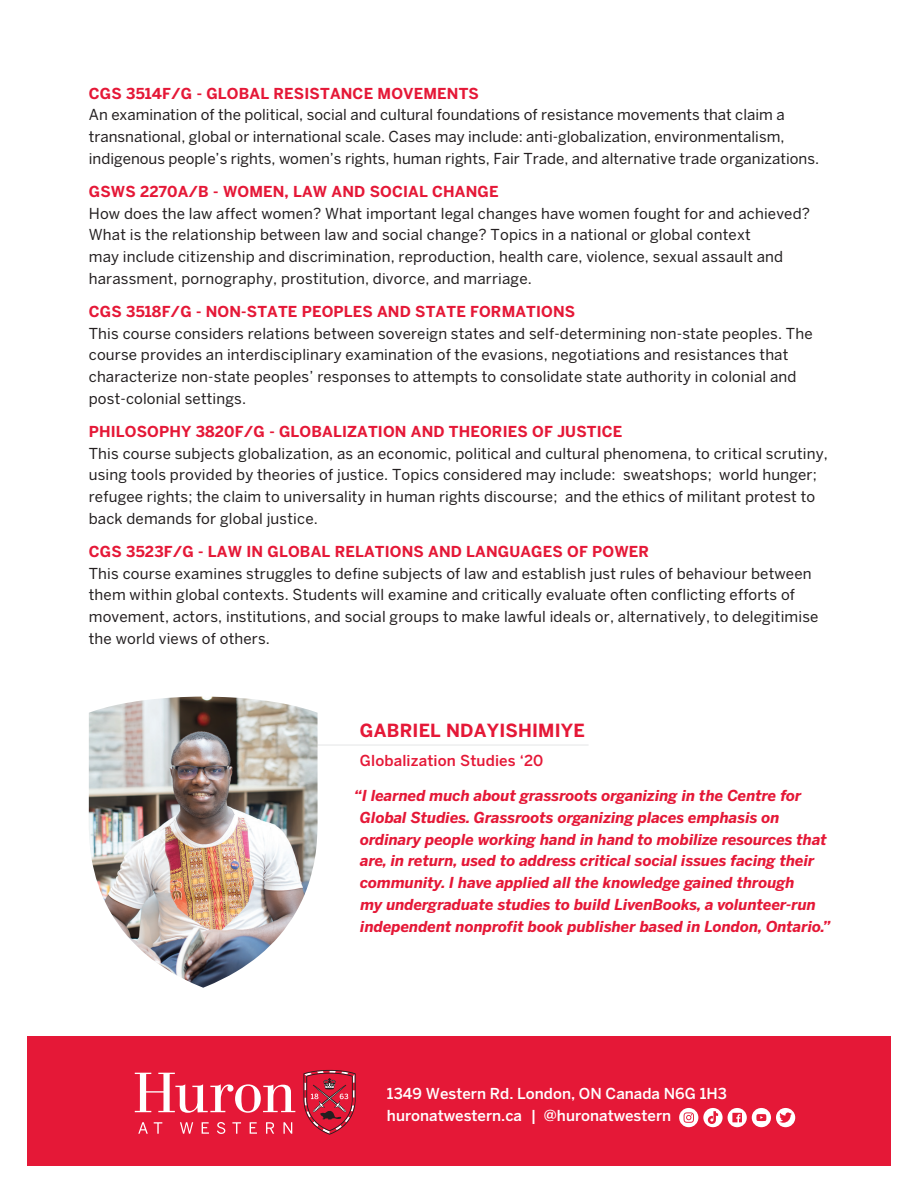
<style>
.page{position:relative;width:918px;height:1188px;background:#fff}
.page>*{position:absolute;margin:0;border:0;box-sizing:border-box;transform-origin:0 0}
.t1{font:700 18px "Benton Sans";letter-spacing:.01em;color:#e51837}
.t2{font:15px/21.8px "Benton Sans";letter-spacing:.01em;color:#231f20}
.t3{font:italic 700 15px/21.8px "Benton Sans";color:#e51837}
.t4{font:700 15px "Benton Sans";letter-spacing:.01em;color:#e51837}
.t5{font:500 15px/21.8px "Benton Sans";color:#fff}
.t6{font:500 15px "Benton Sans";letter-spacing:.01em;color:#e51837}
</style>
<div class="page">
<div style="left:27px;top:1036px;width:864px;height:129px;background:#e51837"></div>
<svg style="left:679px;top:1108px;width:116px;height:19px"></svg>
<svg style="left:135px;top:1073px;width:160px;height:40px"></svg>
<svg style="left:303px;top:1070px;width:53px;height:65px"></svg>
<svg style="left:138px;top:1122px;width:10px;height:12px"></svg>
<svg style="left:154px;top:1122px;width:8px;height:12px"></svg>
<svg style="left:180px;top:1122px;width:13px;height:12px"></svg>
<svg style="left:202px;top:1122px;width:7px;height:12px"></svg>
<svg style="left:217px;top:1122px;width:8px;height:12px"></svg>
<svg style="left:232px;top:1122px;width:9px;height:12px"></svg>
<svg style="left:250px;top:1122px;width:7px;height:12px"></svg>
<svg style="left:266px;top:1122px;width:8px;height:12px"></svg>
<svg style="left:284px;top:1122px;width:8px;height:12px"></svg>
<hr style="left:318px;top:744px;width:271px;height:2px;background:#b7b8bb">
<img style="left:89px;top:697px;width:229px;height:291px">
<p class="t4" style="left:89px;top:84px;width:392px">CGS 3514F/G - GLOBAL RESISTANCE MOVEMENTS</p>
<p class="t2" style="left:89px;top:104px;width:732px">An examination of the political, social and cultural foundations of resistance movements that claim a transnational, global or international scale. Cases may include: anti-globalization, environmentalism, indigenous people’s rights, women’s rights, human rights, Fair Trade, and alternative trade organizations.</p>
<p class="t4" style="left:89px;top:182px;width:411px">GSWS 2270A/B - WOMEN, LAW AND SOCIAL CHANGE</p>
<p class="t2" style="left:89px;top:202px;width:723px">How does the law affect women? What important legal changes have women fought for and achieved?<br>What is the relationship between law and social change? Topics in a national or global context<br>may include citizenship and discrimination, reproduction, health care, violence, sexual assault and harassment, pornography, prostitution, divorce, and marriage.</p>
<p class="t4" style="left:89px;top:302px;width:488px">CGS 3518F/G - NON-STATE PEOPLES AND STATE FORMATIONS</p>
<p class="t2" style="left:89px;top:322px;width:725px">This course considers relations between sovereign states and self-determining non-state peoples. The course provides an interdisciplinary examination of the evasions, negotiations and resistances that characterize non-state peoples’ responses to attempts to consolidate state authority in colonial and post-colonial settings.</p>
<p class="t4" style="left:89px;top:422px;width:535px">PHILOSOPHY 3820F/G - GLOBALIZATION AND THEORIES OF JUSTICE</p>
<p class="t2" style="left:89px;top:442px;width:741px">This course subjects globalization, as an economic, political and cultural phenomena, to critical scrutiny, using tools provided by theories of justice. Topics considered may include: sweatshops; world hunger; refugee rights; the claim to universality in human rights discourse; and the ethics of militant protest to back demands for global justice.</p>
<p class="t4" style="left:89px;top:542px;width:562px">CGS 3523F/G - LAW IN GLOBAL RELATIONS AND LANGUAGES OF POWER</p>
<p class="t2" style="left:89px;top:562px;width:731px">This course examines struggles to define subjects of law and establish just rules of behaviour between them within global contexts. Students will examine and critically evaluate often conflicting efforts of movement, actors, institutions, and social groups to make lawful ideals or, alternatively, to delegitimise the world views of others.</p>
<p class="t1" style="left:360px;top:720px;width:227px">GABRIEL NDAYISHIMIYE</p>
<p class="t6" style="left:360px;top:752px;width:185px">Globalization Studies ‘20</p>
<p class="t3" style="left:360px;top:785px;width:472px;text-indent:-6px">“I learned much about grassroots organizing in the Centre for Global Studies. Grassroots organizing places emphasis on ordinary people working hand in hand to mobilize resources that are, in return, used to address critical social issues facing their community. I have applied all the knowledge gained through<br>my undergraduate studies to build LivenBooks, a volunteer-run independent nonprofit book publisher based in London, Ontario.”</p>
<p class="t5" style="left:387px;top:1083px;width:341px">1349 Western Rd. London, ON Canada N6G 1H3 huronatwestern.ca | @huronatwestern</p>
</div>
